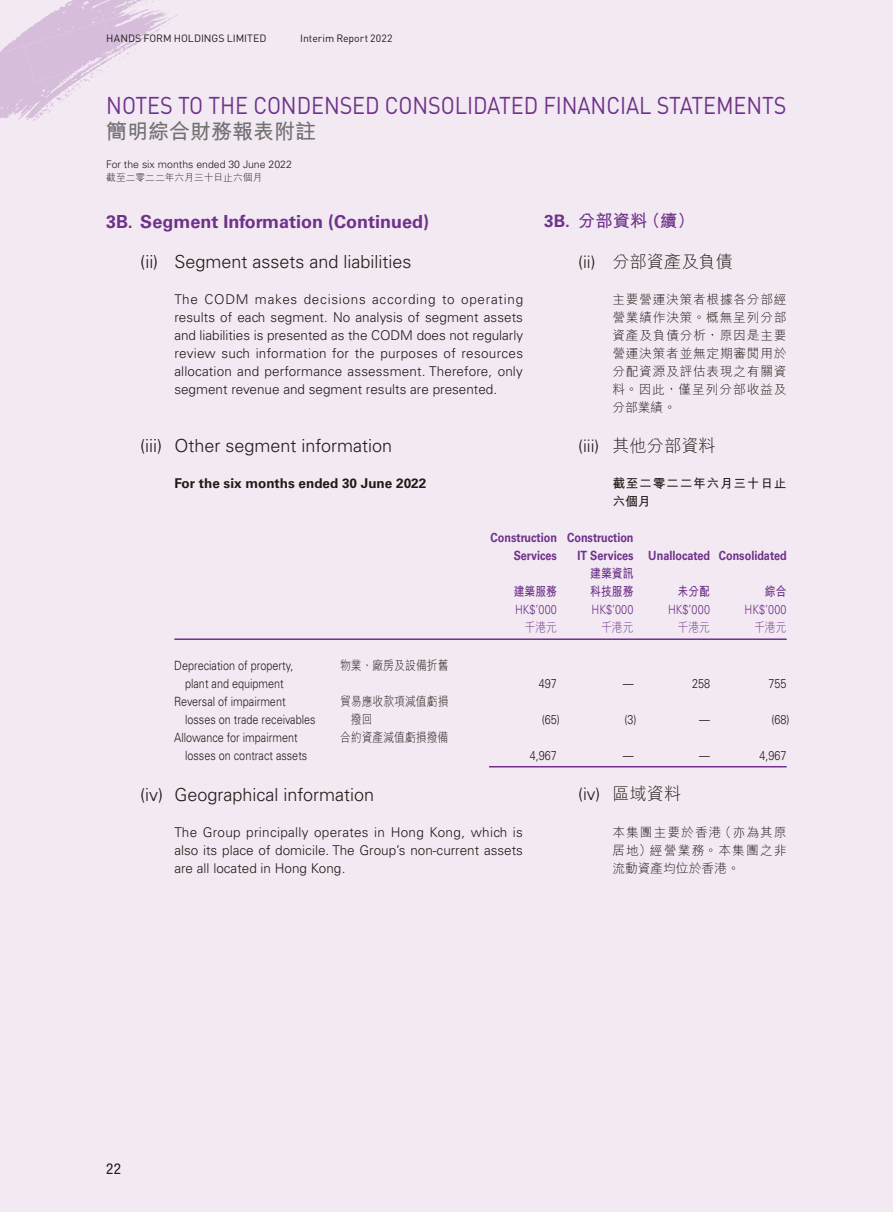
<style>
.page{position:relative;width:893px;height:1212px;background:#f3e9f3}
.page>*{position:absolute;margin:0;border:0;box-sizing:border-box;transform-origin:0 0}
.t1{font:24px "DIN";letter-spacing:-.005em;color:#6e328a;scale:.9 1}
.t2{font:700 21px "M Hei HK";color:#727272}
.t3{font:300 18px "Univers LT Std";color:#231916}
.t4{font:700 18px "Univers LT Std";color:#6e328a}
.t5{font:300 17.25px "M Hei HK";color:#231916}
.t6{font:700 17.25px "M Hei HK";color:#6e328a}
.t7{font:300 17.25px "Univers LT Std";color:#231916}
.t8{font:condensed 15px "Helvetica Neue LT Std";color:#231916}
.t9{font:300 13.5px/18px "Univers LT Std";color:#231916;text-align:justify}
.t10{font:700 13.5px "Univers LT Std";color:#231916}
.t11{font:300 12.75px "Univers LT Std";color:#231916;scale:.85 1}
.t12{font:300 12.75px/18px "M Hei HK";letter-spacing:.055em;color:#231916;text-align:justify}
.t13{font:700 12.75px/18px "Univers LT Std";color:#6e328a;scale:.85 1}
.t14{font:300 12.75px "M Hei HK";color:#231916;scale:.85 1}
.t15{font:300 12.75px "Univers LT Std";letter-spacing:.02em;color:#6e328a;scale:.85 1}
.t16{font:700 12.75px "M Hei HK";color:#6e328a;scale:.85 1}
.t17{font:700 12.75px/18px "M Hei HK";letter-spacing:.055em;color:#231916}
.t18{font:300 12.75px "M Hei HK";color:#6e328a;scale:.85 1}
.t19{font:300 12.75px "M Hei HK";letter-spacing:.055em;color:#231916;scale:.85 1}
.t20{font:10.5px "DIN Pro";letter-spacing:-.005em;color:#231916}
.t21{font:300 10.5px "Univers LT Std";color:#231916}
.t22{font:300 9.75px "M Hei HK";color:#231916}
.s1{font-family:"Univers LT Std"}
.s2{font-family:"M Hei HK"}
</style>
<div class="page">
<svg style="left:0;top:0;width:177px;height:121px"></svg>
<hr style="left:174px;top:638px;width:613px;height:2px;background:#6e328a">
<hr style="left:489px;top:766px;width:298px;height:1px;background:#6e328a">
<p class="t20" style="left:106px;top:31px;width:162px">HANDS FORM HOLDINGS LIMITED</p>
<p class="t20" style="left:300px;top:31px;width:94px">Interim Report 2022</p>
<h1 class="t1" style="left:106px;top:90px;width:757px">NOTES TO THE CONDENSED CONSOLIDATED FINANCIAL STATEMENTS</h1>
<h2 class="t2" style="left:106px;top:116px;width:211px">簡明綜合財務報表附註</h2>
<p class="t21" style="left:106px;top:158px;width:187px">For the six months ended 30 June 2022</p>
<p class="t22" style="left:106px;top:172px;width:157px">截至二零二二年六月三十日止六個月</p>
<h3 class="t4" style="left:106px;top:211px;width:324px">3B. Segment Information (Continued)</h3>
<h3 class="t3" style="left:140px;top:250px;width:273px">(ii) Segment assets and liabilities</h3>
<p class="t9" style="left:174px;top:290px;width:350px">The CODM makes decisions according to operating results of each segment. No analysis of segment assets and liabilities is presented as the CODM does not regularly review such information for the purposes of resources allocation and performance assessment. Therefore, only segment revenue and segment results are presented.</p>
<p class="t6" style="left:544px;top:208px;width:152px"><span class="s1">3B.</span> 分部資料（續）</p>
<p class="t5" style="left:578px;top:253px;width:156px"><span class="s1">(ii)</span> 分部資產及負債</p>
<p class="t12" style="left:612px;top:290px;width:176px">主要營運決策者根據各分部經營業績作決策。概無呈列分部資產及負債分析，原因是主要營運決策者並無定期審閱用於分配資源及評估表現之有關資料。因此，僅呈列分部收益及分部業績。</p>
<p class="t5" style="left:578px;top:437px;width:139px"><span class="s1">(iii)</span> 其他分部資料</p>
<p class="t17" style="left:612px;top:474px;width:176px">截至二零二二年六月三十日止六個月</p>
<h3 class="t3" style="left:140px;top:435px;width:253px">(iii) Other segment information</h3>
<p class="t10" style="left:174px;top:476px;width:253px">For the six months ended 30 June 2022</p>
<p class="t13" style="left:514px;top:528px;width:143px;text-indent:-23px">Construction Construction<br>Services</p>
<p class="t13" style="left:578px;top:546px;width:247px">IT Services Unallocated Consolidated</p>
<p class="t16" style="left:590px;top:564px;width:52px">建築資訊</p>
<p class="t16" style="left:514px;top:582px;width:52px">建築服務</p>
<p class="t16" style="left:590px;top:582px;width:52px">科技服務</p>
<p class="t16" style="left:678px;top:582px;width:40px">未分配</p>
<p class="t16" style="left:765px;top:582px;width:27px">綜合</p>
<p class="t15" style="left:515px;top:602px;width:51px">HK$’000</p>
<p class="t15" style="left:592px;top:602px;width:51px">HK$’000</p>
<p class="t15" style="left:668px;top:602px;width:51px">HK$’000</p>
<p class="t15" style="left:745px;top:602px;width:51px">HK$’000</p>
<p class="t18" style="left:524px;top:621px;width:40px">千港元</p>
<p class="t18" style="left:601px;top:621px;width:40px">千港元</p>
<p class="t18" style="left:678px;top:621px;width:40px">千港元</p>
<p class="t18" style="left:754px;top:621px;width:40px">千港元</p>
<p class="t11" style="left:174px;top:658px;width:142px">Depreciation of property,</p>
<p class="t14" style="left:340px;top:659px;width:129px">物業、廠房及設備折舊</p>
<p class="t11" style="left:185px;top:676px;width:118px">plant and equipment</p>
<p class="t11" style="left:539px;top:676px;width:23px">497</p>
<p class="t11" style="left:623px;top:676px;width:14px">—</p>
<p class="t11" style="left:692px;top:676px;width:23px">258</p>
<p class="t11" style="left:768px;top:676px;width:23px">755</p>
<p class="t11" style="left:174px;top:694px;width:133px">Reversal of impairment</p>
<p class="t14" style="left:340px;top:695px;width:129px">貿易應收款項減值虧損</p>
<p class="t11" style="left:185px;top:712px;width:155px">losses on trade receivables</p>
<p class="t19" style="left:351px;top:713px;width:27px">撥回</p>
<p class="t11" style="left:542px;top:712px;width:23px">(65)</p>
<p class="t11" style="left:624px;top:712px;width:16px">(3)</p>
<p class="t11" style="left:699px;top:712px;width:14px">—</p>
<p class="t11" style="left:771px;top:712px;width:23px">(68)</p>
<p class="t11" style="left:174px;top:730px;width:147px">Allowance for impairment</p>
<p class="t14" style="left:340px;top:731px;width:129px">合約資產減值虧損撥備</p>
<p class="t11" style="left:185px;top:748px;width:145px">losses on contract assets</p>
<p class="t11" style="left:530px;top:748px;width:33px">4,967</p>
<p class="t11" style="left:623px;top:748px;width:14px">—</p>
<p class="t11" style="left:699px;top:748px;width:14px">—</p>
<p class="t11" style="left:759px;top:748px;width:33px">4,967</p>
<h3 class="t3" style="left:140px;top:784px;width:235px">(iv) Geographical information</h3>
<p class="t9" style="left:174px;top:824px;width:350px">The Group principally operates in Hong Kong, which is also its place of domicile. The Group’s non-current assets are all located in Hong Kong.</p>
<p class="t7" style="left:578px;top:784px;width:105px">(iv) <span class="s2">區域資料</span></p>
<p class="t12" style="left:612px;top:823px;width:176px">本集團主要於香港（亦為其原居地）經營業務。本集團之非流動資產均位於香港。</p>
<p class="t8" style="left:106px;top:1160px;width:16px">22</p>
</div>
